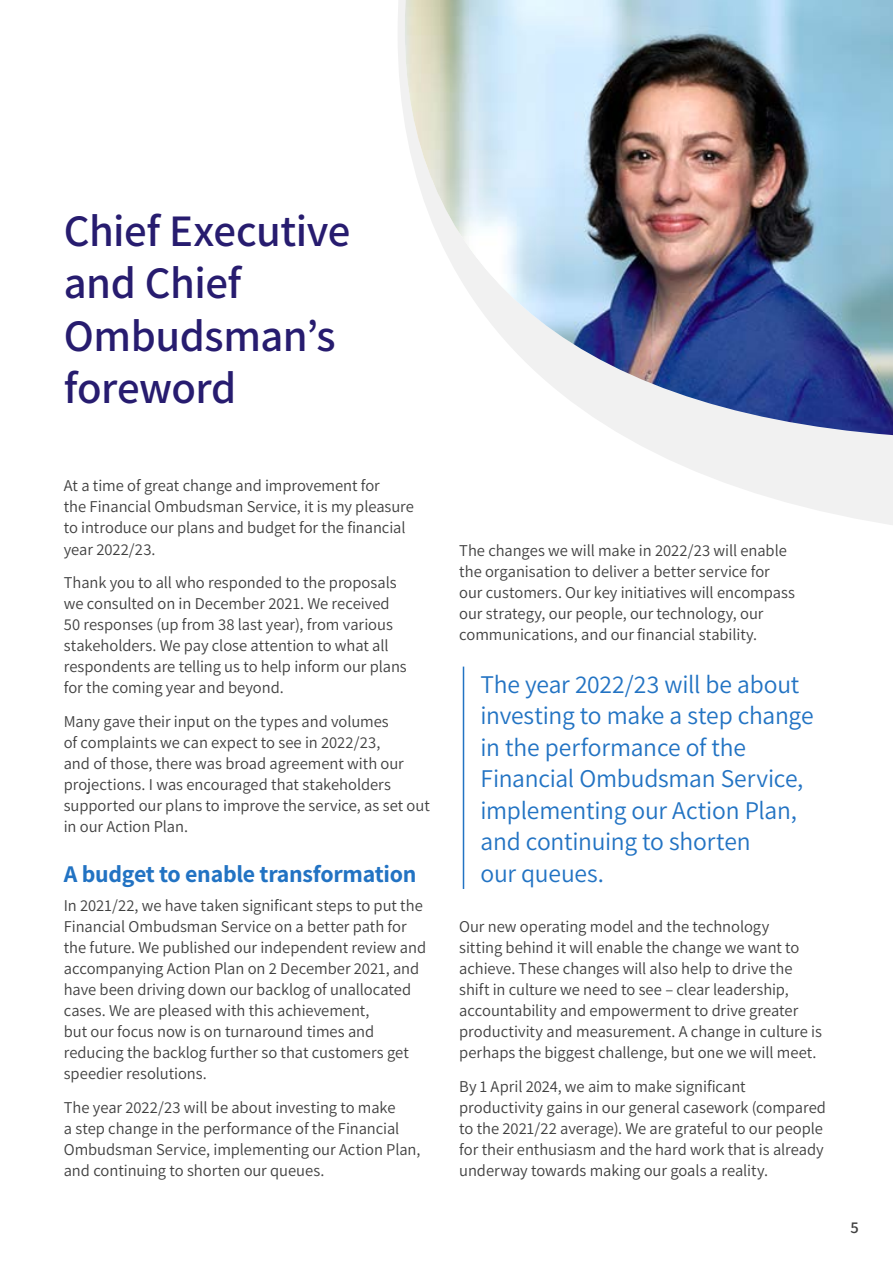
<style>
.page{position:relative;width:893px;height:1263px;background:#fff}
.page>*{position:absolute;margin:0;border:0;box-sizing:border-box;transform-origin:0 0}
.t1{font:600 45px/52.5px "Assistant";letter-spacing:-.01em;color:#271c6f}
.Pullout{font:25.5px/31.5px "Assistant";letter-spacing:-.01em;color:#2273c3}
.H4_sky_blue{font:700 24px "Assistant";letter-spacing:-.01em;color:#2273c3}
.txt{font:16.5px/21px "Assistant";letter-spacing:-.005em;color:#404040}
.t2{font:600 16.5px "Assistant";color:#404040}
</style>
<div class="page">
<svg style="left:398px;top:0;width:495px;height:525px"></svg>
<img style="left:405px;top:0;width:488px;height:435px">
<hr style="left:463px;top:667px;width:1px;height:222px;background:#2273c3">
<h2 class="t1" style="left:64px;top:202px;width:288px">Chief Executive and Chief<br>Ombudsman’s foreword</h2>
<p class="txt" style="left:64px;top:475px;width:352px">At a time of great change and improvement for<br>the Financial Ombudsman Service, it is my pleasure to introduce our plans and budget for the financial year 2022/23.</p>
<p class="txt" style="left:64px;top:571px;width:345px">Thank you to all who responded to the proposals we consulted on in December 2021. We received 50 responses (up from 38 last year), from various stakeholders. We pay close attention to what all respondents are telling us to help inform our plans for the coming year and beyond.</p>
<p class="txt" style="left:64px;top:710px;width:368px">Many gave their input on the types and volumes<br>of complaints we can expect to see in 2022/23,<br>and of those, there was broad agreement with our projections. I was encouraged that stakeholders supported our plans to improve the service, as set out in our Action Plan.</p>
<h4 class="H4_sky_blue" style="left:64px;top:857px;width:354px">A budget to enable transformation</h4>
<p class="txt" style="left:64px;top:894px;width:364px">In 2021/22, we have taken significant steps to put the Financial Ombudsman Service on a better path for the future. We published our independent review and accompanying Action Plan on 2 December 2021, and have been driving down our backlog of unallocated cases. We are pleased with this achievement,<br>but our focus now is on turnaround times and reducing the backlog further so that customers get speedier resolutions.</p>
<p class="txt" style="left:64px;top:1096px;width:358px">The year 2022/23 will be about investing to make<br>a step change in the performance of the Financial Ombudsman Service, implementing our Action Plan, and continuing to shorten our queues.</p>
<p class="txt" style="left:459px;top:539px;width:337px">The changes we will make in 2022/23 will enable the organisation to deliver a better service for our customers. Our key initiatives will encompass our strategy, our people, our technology, our communications, and our financial stability.</p>
<p class="Pullout" style="left:480px;top:667px;width:335px">The year 2022/23 will be about investing to make a step change in the performance of the<br>Financial Ombudsman Service, implementing our Action Plan, and continuing to shorten<br>our queues.</p>
<p class="txt" style="left:459px;top:915px;width:364px">Our new operating model and the technology<br>sitting behind it will enable the change we want to achieve. These changes will also help to drive the shift in culture we need to see – clear leadership, accountability and empowerment to drive greater productivity and measurement. A change in culture is perhaps the biggest challenge, but one we will meet.</p>
<p class="txt" style="left:459px;top:1075px;width:368px">By 1 April 2024, we aim to make significant productivity gains in our general casework (compared to the 2021/22 average). We are grateful to our people for their enthusiasm and the hard work that is already underway towards making our goals a reality.</p>
<p class="t2" style="left:850px;top:1216px;width:10px">5</p>
</div>
